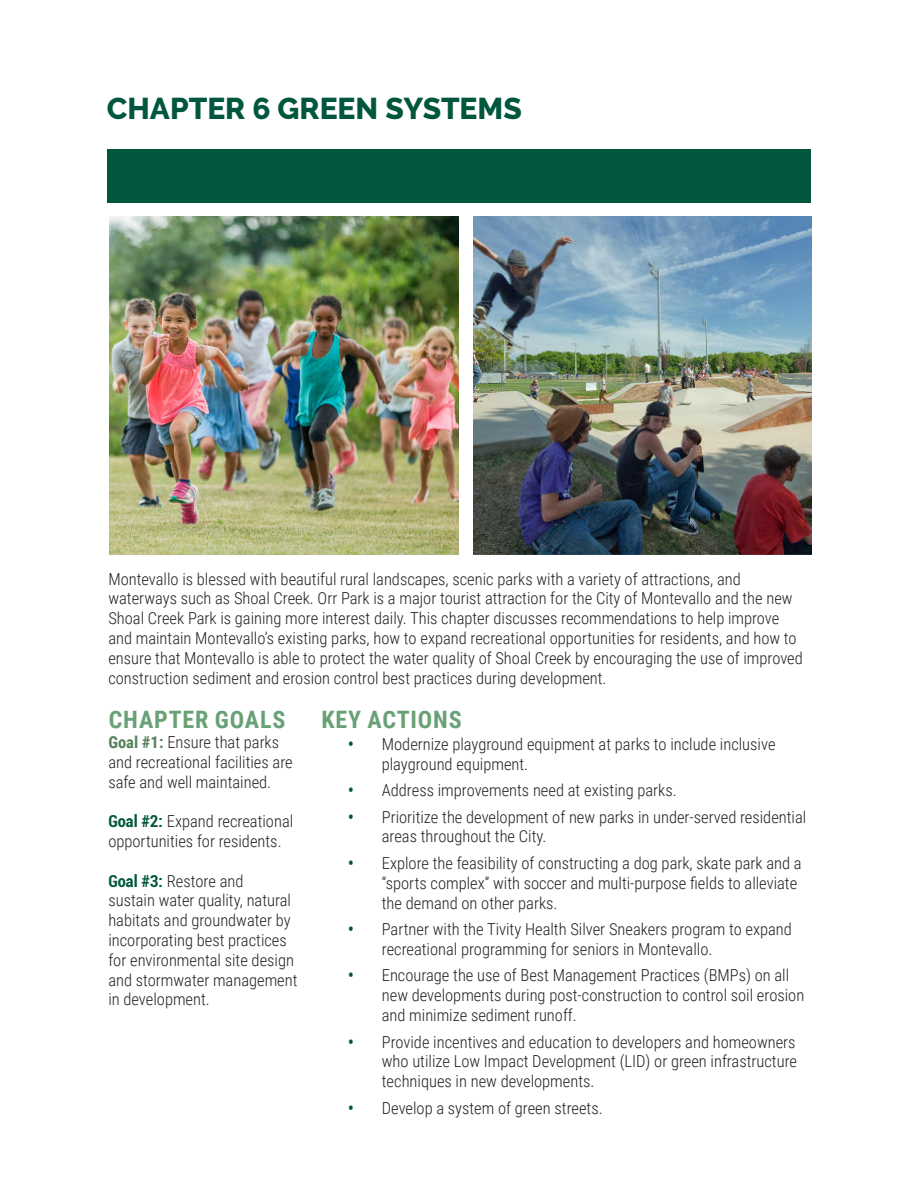
<style>
.page{position:relative;width:918px;height:1188px;background:#fff}
.page>*{position:absolute;margin:0;border:0;box-sizing:border-box;transform-origin:0 0}
.Paragraph_Heading{font:800 30px "Raleway";color:#01573e}
.Paragraph_Heading-2{font:700 24px "Roboto Condensed";letter-spacing:.035em;color:#69a176}
.Sub_Paragraph_Headin{font:700 24px "Roboto Condensed";letter-spacing:.035em;color:#69a176}
.General_Text{font:300 16.5px/19.8px "Roboto Condensed";color:#231f20}
.s1{font-weight:700;color:#55815c}
.s2{font-family:"Roboto";font-weight:700;font-stretch:condensed;color:#01573e}
</style>
<div class="page">
<div style="left:107px;top:149px;width:703px;height:54px;background:#01573e"></div>
<img style="left:109px;top:216px;width:350px;height:338px">
<img style="left:474px;top:216px;width:337px;height:338px">
<p class="Paragraph_Heading" style="left:107px;top:91px;width:416px">CHAPTER 6 GREEN SYSTEMS</p>
<p class="General_Text" style="left:108px;top:568px;width:696px">Montevallo is blessed with beautiful rural landscapes, scenic parks with a variety of attractions, and waterways such as Shoal Creek. Orr Park is a major tourist attraction for the City of Montevallo and the new Shoal Creek Park is gaining more interest daily. This chapter discusses recommendations to help improve and maintain Montevallo’s existing parks, how to expand recreational opportunities for residents, and how to ensure that Montevallo is able to protect the water quality of Shoal Creek by encouraging the use of improved construction sediment and erosion control best practices during development.</p>
<p class="Paragraph_Heading-2" style="left:109px;top:703px;width:178px">CHAPTER GOALS</p>
<p class="General_Text" style="left:108px;top:732px;width:186px"><span class="s1">Goal #1:</span> Ensure that parks and recreational facilities are safe and well maintained.</p>
<p class="General_Text" style="left:108px;top:811px;width:186px"><span class="s2">Goal #2:</span> Expand recreational opportunities for residents.</p>
<p class="General_Text" style="left:108px;top:870px;width:191px"><span class="s2">Goal #3:</span> Restore and<br>sustain water quality, natural habitats and groundwater by incorporating best practices for environmental site design and stormwater management in development.</p>
<p class="Sub_Paragraph_Headin" style="left:322px;top:703px;width:142px">KEY ACTIONS</p>
<p class="General_Text" style="left:382px;top:733px;width:395px;text-indent:-34px"><span class="s2">•</span> Modernize playground equipment at parks to include inclusive playground equipment.</p>
<p class="General_Text" style="left:348px;top:780px;width:330px"><span class="s2">•</span> Address improvements need at existing parks.</p>
<p class="General_Text" style="left:382px;top:806px;width:426px;text-indent:-34px"><span class="s2">•</span> Prioritize the development of new parks in under-served residential areas throughout the City.</p>
<p class="General_Text" style="left:382px;top:853px;width:421px;text-indent:-34px"><span class="s2">•</span> Explore the feasibility of constructing a dog park, skate park and a “sports complex” with soccer and multi-purpose fields to alleviate the demand on other parks.</p>
<p class="General_Text" style="left:382px;top:919px;width:412px;text-indent:-34px"><span class="s2">•</span> Partner with the Tivity Health Silver Sneakers program to expand recreational programming for seniors in Montevallo.</p>
<p class="General_Text" style="left:382px;top:965px;width:424px;text-indent:-34px"><span class="s2">•</span> Encourage the use of Best Management Practices (BMPs) on all new developments during post-construction to control soil erosion and minimize sediment runoff.</p>
<p class="General_Text" style="left:382px;top:1031px;width:417px;text-align:justify;text-indent:-34px"><span class="s2">•</span> Provide incentives and education to developers and homeowners who utilize Low Impact Development (LID) or green infrastructure techniques in new developments.</p>
<p class="General_Text" style="left:348px;top:1097px;width:256px"><span class="s2">•</span> Develop a system of green streets.</p>
</div>
